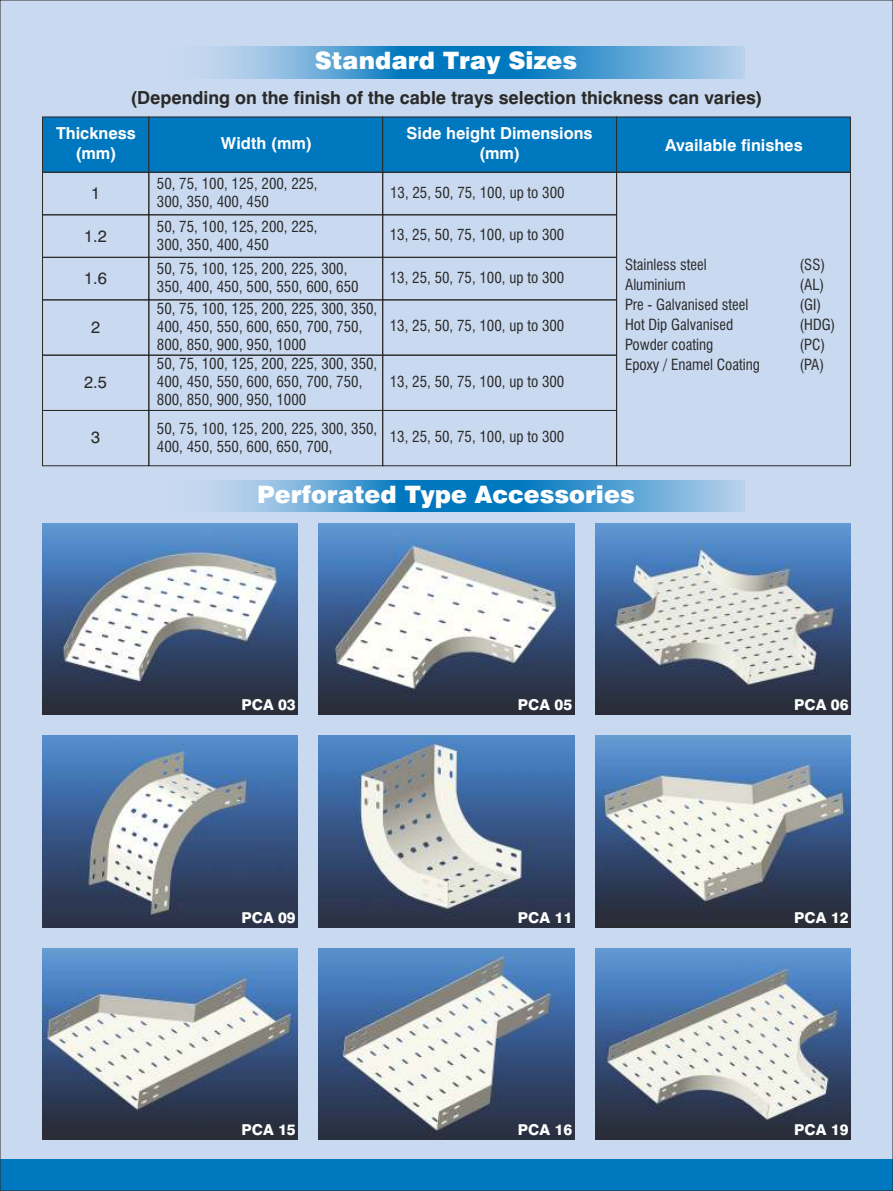
<style>
.page{position:relative;width:893px;height:1191px;background:#c8d9f0}
.page>*{position:absolute;margin:0;border:0;box-sizing:border-box;transform-origin:0 0}
.t1{font:900 24px "Swiss 721 BT";color:#fefefe}
.t2{font:700 18px "Swiss 721 BT";color:#2b2a29}
.t3{font:700 16.5px/20.1px "Swiss 721 BT";color:#fefefe;text-align:center}
.t4{font:16.5px "Swiss 721 BT";color:#2b2a29}
.t5{font:condensed 15px/18.3px "Swiss 721 BT";color:#2b2a29}
.t6{font:800 15px "Swiss 721 BT";color:#fefefe}
</style>
<div class="page">
<div style="left:0;top:1159px;width:893px;height:32px;background:#0078bf"></div>
<svg style="left:214px;top:46px;width:530px;height:32px;background:#4f9ed2"></svg>
<svg style="left:214px;top:480px;width:530px;height:32px;background:#4f9ed2"></svg>
<img style="left:43px;top:523px;width:255px;height:191px">
<img style="left:43px;top:736px;width:255px;height:191px">
<img style="left:43px;top:948px;width:255px;height:192px">
<img style="left:319px;top:523px;width:255px;height:191px">
<img style="left:319px;top:736px;width:255px;height:191px">
<img style="left:319px;top:948px;width:255px;height:192px">
<img style="left:595px;top:523px;width:255px;height:191px">
<img style="left:595px;top:736px;width:255px;height:191px">
<img style="left:595px;top:948px;width:255px;height:192px">
<div style="left:42px;top:214px;width:107px;height:44px;border:1px solid #2b2a29"></div>
<div style="left:42px;top:257px;width:107px;height:43px;border:1px solid #2b2a29"></div>
<div style="left:42px;top:299px;width:107px;height:56px;border:1px solid #2b2a29"></div>
<div style="left:42px;top:355px;width:107px;height:56px;border:1px solid #2b2a29"></div>
<div style="left:42px;top:410px;width:107px;height:56px;border:1px solid #2b2a29"></div>
<div style="left:148px;top:214px;width:235px;height:44px;border:1px solid #2b2a29"></div>
<div style="left:148px;top:257px;width:235px;height:43px;border:1px solid #2b2a29"></div>
<div style="left:148px;top:299px;width:235px;height:56px;border:1px solid #2b2a29"></div>
<div style="left:148px;top:355px;width:235px;height:56px;border:1px solid #2b2a29"></div>
<div style="left:148px;top:410px;width:235px;height:56px;border:1px solid #2b2a29"></div>
<div style="left:382px;top:214px;width:235px;height:44px;border:1px solid #2b2a29"></div>
<div style="left:382px;top:257px;width:235px;height:43px;border:1px solid #2b2a29"></div>
<div style="left:382px;top:299px;width:235px;height:56px;border:1px solid #2b2a29"></div>
<div style="left:382px;top:355px;width:235px;height:56px;border:1px solid #2b2a29"></div>
<div style="left:382px;top:410px;width:235px;height:56px;border:1px solid #2b2a29"></div>
<div style="left:42px;top:116px;width:809px;height:57px;background:#0078bf"></div>
<svg style="left:616px;top:171px;width:235px;height:295px"></svg>
<h1 class="t1" style="left:315px;top:50px;width:264px">Standard Tray Sizes</h1>
<p class="t2" style="left:130px;top:90px;width:634px">(Depending on the finish of the cable trays selection thickness can varies)</p>
<p class="t3" style="left:56px;top:124px;width:81px">Thickness (mm)</p>
<p class="t3" style="left:221px;top:135px;width:93px">Width (mm)</p>
<p class="t3" style="left:407px;top:125px;width:188px">Side height Dimensions (mm)</p>
<p class="t3" style="left:665px;top:136px;width:139px">Available finishes</p>
<p class="t4" style="left:91px;top:187px;width:11px">1</p>
<p class="t4" style="left:84px;top:229px;width:24px">1.2</p>
<p class="t4" style="left:84px;top:272px;width:24px">1.6</p>
<p class="t4" style="left:91px;top:320px;width:11px">2</p>
<p class="t5" style="left:157px;top:176px;width:162px">50, 75, 100, 125, 200, 225,<br>300, 350, 400, 450</p>
<p class="t5" style="left:157px;top:219px;width:162px">50, 75, 100, 125, 200, 225,<br>300, 350, 400, 450</p>
<p class="t5" style="left:157px;top:261px;width:203px">50, 75, 100, 125, 200, 225, 300,<br>350, 400, 450, 500, 550, 600, 650</p>
<p class="t5" style="left:157px;top:301px;width:222px">50, 75, 100, 125, 200, 225, 300, 350,<br>400, 450, 550, 600, 650, 700, 750,<br>800, 850, 900, 950, 1000<br>50, 75, 100, 125, 200, 225, 300, 350,<br>400, 450, 550, 600, 650, 700, 750,<br>800, 850, 900, 950, 1000</p>
<p class="t5" style="left:157px;top:421px;width:222px">50, 75, 100, 125, 200, 225, 300, 350,<br>400, 450, 550, 600, 650, 700,</p>
<p class="t5" style="left:390px;top:185px;width:176px">13, 25, 50, 75, 100, up to 300</p>
<p class="t5" style="left:390px;top:227px;width:176px">13, 25, 50, 75, 100, up to 300</p>
<p class="t5" style="left:390px;top:270px;width:176px">13, 25, 50, 75, 100, up to 300</p>
<p class="t5" style="left:390px;top:318px;width:176px">13, 25, 50, 75, 100, up to 300</p>
<p class="t5" style="left:625px;top:257px;width:83px">Stainless steel</p>
<p class="t5" style="left:799px;top:257px;width:27px">(SS)</p>
<p class="t5" style="left:625px;top:277px;width:62px">Aluminium</p>
<p class="t5" style="left:799px;top:277px;width:26px">(AL)</p>
<p class="t5" style="left:625px;top:297px;width:125px">Pre - Galvanised steel</p>
<p class="t5" style="left:799px;top:297px;width:23px">(GI)</p>
<p class="t5" style="left:625px;top:317px;width:110px">Hot Dip Galvanised</p>
<p class="t5" style="left:799px;top:317px;width:37px">(HDG)</p>
<p class="t5" style="left:625px;top:337px;width:90px">Powder coating</p>
<p class="t5" style="left:799px;top:337px;width:27px">(PC)</p>
<p class="t5" style="left:625px;top:357px;width:136px">Epoxy / Enamel Coating</p>
<p class="t5" style="left:799px;top:357px;width:26px">(PA)</p>
<p class="t5" style="left:390px;top:373px;width:176px">13, 25, 50, 75, 100, up to 300</p>
<p class="t4" style="left:84px;top:375px;width:24px">2.5</p>
<p class="t5" style="left:390px;top:429px;width:176px">13, 25, 50, 75, 100, up to 300</p>
<p class="t4" style="left:91px;top:431px;width:11px">3</p>
<h1 class="t1" style="left:257px;top:484px;width:379px">Perforated Type Accessories</h1>
<p class="t6" style="left:241px;top:698px;width:56px">PCA 03</p>
<p class="t6" style="left:518px;top:698px;width:56px">PCA 05</p>
<p class="t6" style="left:794px;top:698px;width:56px">PCA 06</p>
<p class="t6" style="left:241px;top:911px;width:56px">PCA 09</p>
<p class="t6" style="left:518px;top:911px;width:56px">PCA 11</p>
<p class="t6" style="left:794px;top:911px;width:56px">PCA 12</p>
<p class="t6" style="left:241px;top:1124px;width:56px">PCA 15</p>
<p class="t6" style="left:518px;top:1124px;width:56px">PCA 16</p>
<p class="t6" style="left:794px;top:1124px;width:56px">PCA 19</p>
</div>
